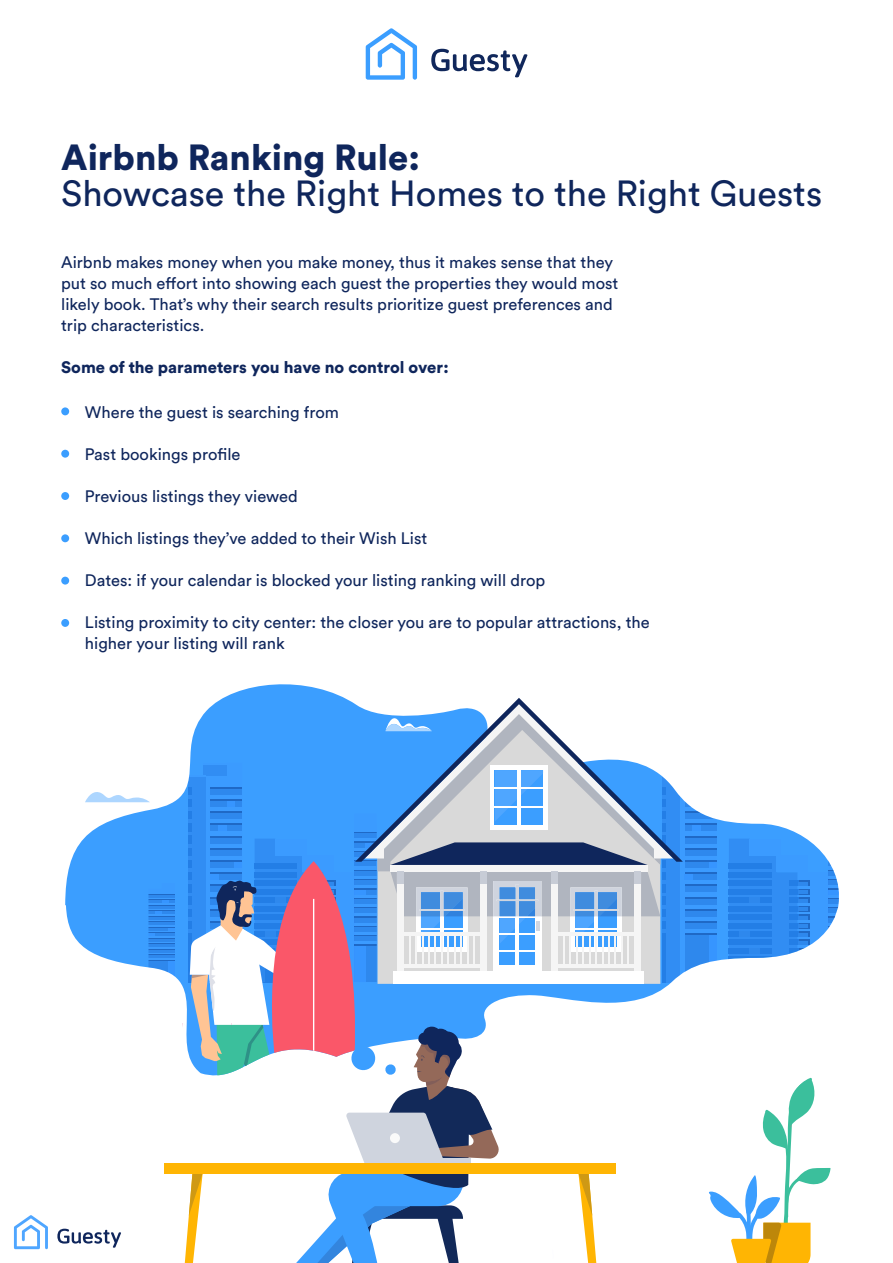
<style>
.page{position:relative;width:893px;height:1263px;background:#fff}
.page>*{position:absolute;margin:0;border:0;box-sizing:border-box;transform-origin:0 0}
.t1{font:36px "Circular Pro";color:#0f265c}
.t2{font:900 36px "Circular Pro";color:#0f265c}
.t3{font:16.5px/21px "Circular Pro";color:#0f265c}
.t4{font:900 16.5px "Circular Pro";color:#0f265c}
</style>
<div class="page">
<svg style="left:65px;top:684px;width:290px;height:342px"></svg>
<svg style="left:148px;top:883px;width:27px;height:99px;background:#4898f0"></svg>
<div style="left:61px;top:407px;width:8px;height:8px;background:#3b9eff;border-radius:50%"></div>
<div style="left:61px;top:492px;width:8px;height:8px;background:#3b9eff;border-radius:50%"></div>
<div style="left:61px;top:577px;width:8px;height:8px;background:#3b9eff;border-radius:50%"></div>
<div style="left:61px;top:450px;width:8px;height:8px;background:#3b9eff;border-radius:50%"></div>
<div style="left:61px;top:534px;width:8px;height:8px;background:#3b9eff;border-radius:50%"></div>
<div style="left:61px;top:619px;width:8px;height:8px;background:#3b9eff;border-radius:50%"></div>
<div style="left:164px;top:1163px;width:452px;height:10px;background:#ffb503"></div>
<svg style="left:355px;top:698px;width:180px;height:16px"></svg>
<svg style="left:85px;top:780px;width:65px;height:22px"></svg>
<svg style="left:183px;top:714px;width:656px;height:549px"></svg>
<svg style="left:366px;top:28px;width:51px;height:52px"></svg>
<svg style="left:431px;top:49px;width:96px;height:28px"></svg>
<svg style="left:14px;top:1215px;width:34px;height:34px"></svg>
<svg style="left:57px;top:1229px;width:64px;height:19px"></svg>
<h1 class="t2" style="left:61px;top:132px;width:360px">Airbnb Ranking Rule:</h1>
<h1 class="t1" style="left:61px;top:169px;width:763px">Showcase the Right Homes to the Right Guests</h1>
<p class="t3" style="left:61px;top:251px;width:559px">Airbnb makes money when you make money, thus it makes sense that they put so much effort into showing each guest the properties they would most likely book. Thats’ why their search results prioritize guest preferences and trip characteristics.</p>
<p class="t4" style="left:61px;top:355px;width:389px">Some of the parameters you have no control over:</p>
<p class="t3" style="left:85px;top:401px;width:256px">Where the guest is searching from</p>
<p class="t3" style="left:85px;top:443px;width:157px">Past bookings profile</p>
<p class="t3" style="left:85px;top:485px;width:214px">Previous listings they viewed</p>
<p class="t3" style="left:85px;top:527px;width:344px">Which listings they’ve added to their Wish List</p>
<p class="t3" style="left:85px;top:569px;width:462px">Dates if: your calendar is blocked your listing ranking will drop</p>
<p class="t3" style="left:85px;top:611px;width:566px">Listing proximity to city center: the closer you are to popular attractions, the higher your listing will rank</p>
</div>
